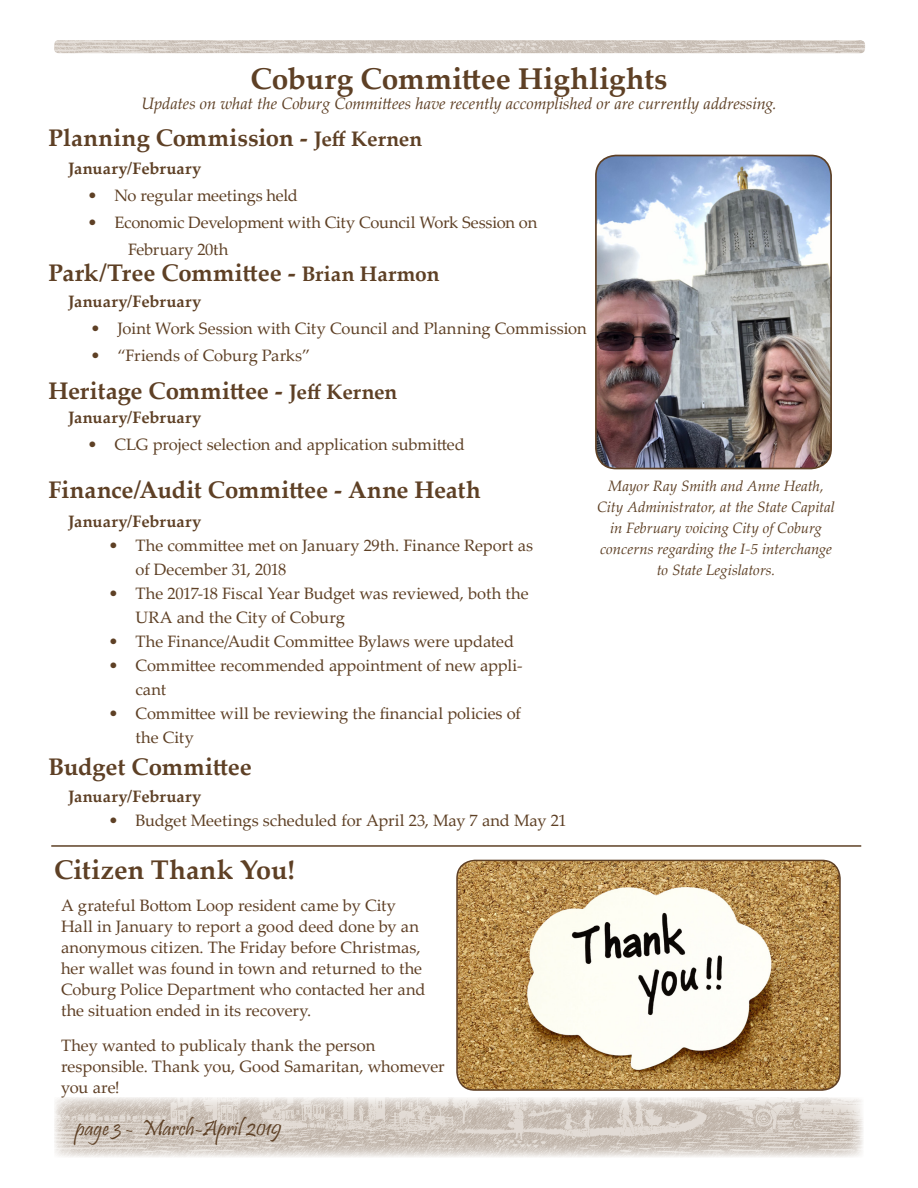
<style>
.page{position:relative;width:918px;height:1188px;background:#fff}
.page>*{position:absolute;margin:0;border:0;box-sizing:border-box;transform-origin:0 0}
.t1{font:700 30px "Palatino Linotype";color:#5e4025}
.HEADING{font:700 27px "Palatino Linotype";letter-spacing:.005em;color:#5e4025}
.HEADING-2{font:700 24px "Palatino Linotype";color:#5e4025}
.Article_Text{font:700 24px "Palatino Linotype";letter-spacing:-.005em;color:#5e4025}
.t2{font:22.5px "Pristina";color:#5e4025}
.Article_text_BOLD{font:16.5px/24px "Palatino Linotype";letter-spacing:-.005em;color:#5e4025}
.Article_Text-2{font:16.5px/21px "Palatino Linotype";letter-spacing:-.005em;color:#5e3f25}
.TEXT{font:italic 16.5px "Palatino Linotype";letter-spacing:-.005em;color:#5e4025}
.Article_Text-3{font:700 16.5px "Palatino Linotype";letter-spacing:.01em;color:#5e4025}
.TEXT-2{font:italic 15px/21px "Palatino Linotype";letter-spacing:-.005em;color:#5e4025;text-align:center}
.s1{font-size:21px}
</style>
<div class="page">
<img style="left:54px;top:1097px;width:809px;height:60px">
<img style="left:54px;top:40px;width:811px;height:13px">
<img style="left:596px;top:156px;width:235px;height:313px">
<div style="left:595px;top:155px;width:237px;height:314px;border:2px solid #5e4025;border-radius:20px"></div>
<hr style="left:51px;top:845px;width:810px;height:2px;background:#5e4025">
<img style="left:457px;top:860px;width:383px;height:230px">
<div style="left:456px;top:860px;width:385px;height:231px;border:2px solid #5e3f25;border-radius:18px"></div>
<p class="t1" style="left:250px;top:58px;width:419px">Coburg Committee Highlights</p>
<p class="TEXT" style="left:142px;top:91px;width:637px">Updates on what the Coburg Committees have recently accomplished or are currently addressing.</p>
<p class="HEADING-2" style="left:49px;top:121px;width:375px">Planning Commission - <span class="s1">Jeff Kernen</span></p>
<p class="Article_Text-3" style="left:68px;top:157px;width:135px">January/February</p>
<p class="Article_text_BOLD" style="left:88px;top:183px;width:212px">• No regular meetings held</p>
<p class="Article_text_BOLD" style="left:128px;top:208px;width:411px;line-height:27px;text-indent:-40px">• Economic Development with City Council Work Session on<br>February 20th</p>
<p class="HEADING-2" style="left:49px;top:256px;width:392px">Park/Tree Committee - <span class="s1">Brian Harmon</span></p>
<p class="Article_Text-3" style="left:68px;top:289px;width:135px">January/February</p>
<p class="Article_text_BOLD" style="left:91px;top:315px;width:498px">• Joint Work Session with City Council and Planning Commission</p>
<p class="Article_text_BOLD" style="left:91px;top:342px;width:221px">• “Friends of Coburg Parks”</p>
<p class="HEADING-2" style="left:49px;top:374px;width:350px">Heritage Committee - <span class="s1">Jeff Kernen</span></p>
<p class="Article_Text-3" style="left:68px;top:406px;width:135px">January/February</p>
<p class="Article_text_BOLD" style="left:88px;top:432px;width:379px">• CLG project selection and application submitted</p>
<p class="Article_Text" style="left:49px;top:473px;width:434px">Finance/Audit Committee - Anne Heath</p>
<p class="Article_Text-3" style="left:68px;top:509px;width:135px">January/February</p>
<p class="Article_text_BOLD" style="left:136px;top:533px;width:399px;text-indent:-27px">• The committee met on January 29th. Finance Report as of December 31, 2018</p>
<p class="Article_text_BOLD" style="left:136px;top:581px;width:395px;text-indent:-27px">• The 2017-18 Fiscal Year Budget was reviewed, both the<br>URA and the City of Coburg</p>
<p class="Article_text_BOLD" style="left:109px;top:629px;width:407px">• The Finance/Audit Committee Bylaws were updated</p>
<p class="Article_text_BOLD" style="left:136px;top:653px;width:389px;text-indent:-27px">• Committee recommended appointment of new appli&shy;cant</p>
<p class="Article_text_BOLD" style="left:136px;top:701px;width:387px;text-indent:-27px">• Committee will be reviewing the financial policies of the City</p>
<p class="Article_Text" style="left:49px;top:749px;width:205px">Budget Committee</p>
<p class="Article_Text-3" style="left:68px;top:784px;width:135px">January/February</p>
<p class="Article_text_BOLD" style="left:109px;top:807px;width:460px">• Budget Meetings scheduled for April 23, May 7 and May 21</p>
<p class="HEADING" style="left:54px;top:851px;width:242px">Citizen Thank You!</p>
<p class="Article_Text-2" style="left:61px;top:894px;width:366px">A grateful Bottom Loop resident came by City Hall in January to report a good deed done by an anonymous citizen. The Friday before Christmas, her wallet was found in town and returned to the Coburg Police Department who contacted her and the situation ended in its recovery.</p>
<p class="Article_Text-2" style="left:61px;top:1034px;width:385px">They wanted to publicaly thank the person responsible. Thank you, Good Samaritan, whomever you are!</p>
<h3 class="t2" style="left:76px;top:1116px;width:207px">page 3 - March-April 2019</h3>
<p class="TEXT-2" style="left:597px;top:475px;width:239px">Mayor Ray Smith and Anne Heath, City Administrator, at the State Capital in February voicing City of Coburg concerns regarding the I-5 interchange to State Legislators.</p>
</div>
